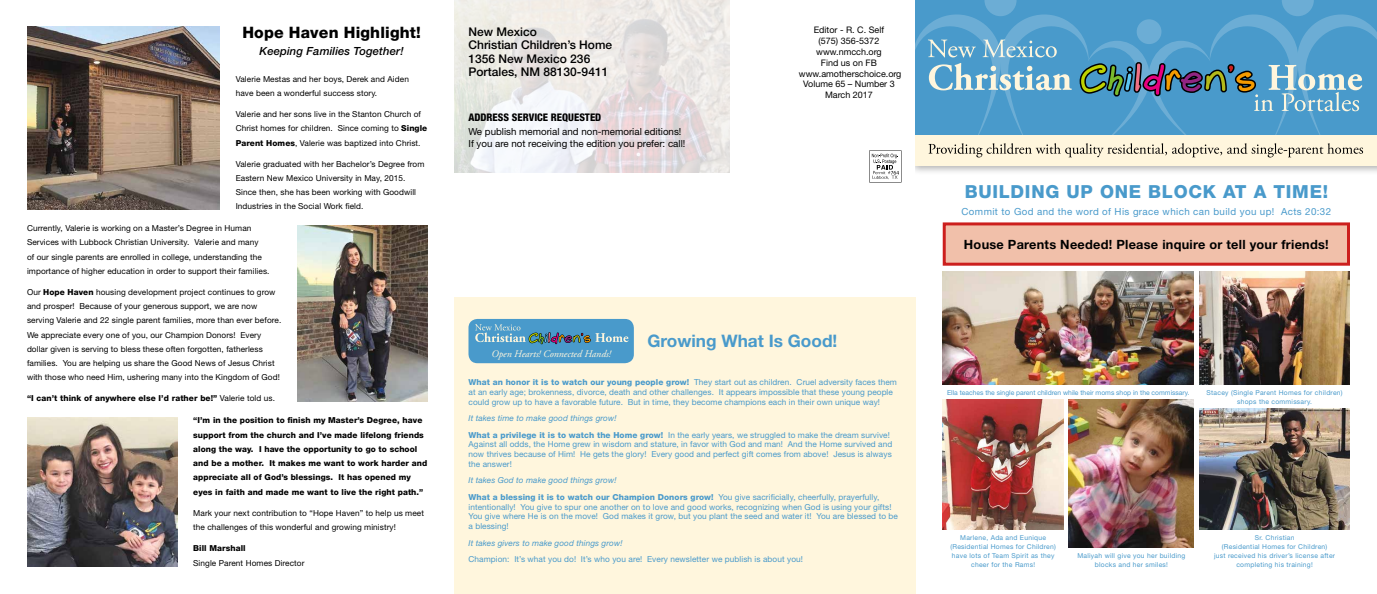
<style>
.page{position:relative;width:1377px;height:594px;background:#fff}
.page>*{position:absolute;margin:0;border:0;box-sizing:border-box;transform-origin:0 0}
.t1{font:800 18px "Helvetica Neue LT Std";letter-spacing:.04em;color:#499acb}
.t2{font:700 17.25px "Helvetica Neue LT Std";color:#499acb}
.t3{font:800 15.75px "Helvetica Neue LT Std";letter-spacing:.01em;color:#000}
.t4{font:700 12.75px "Helvetica Neue LT Std";letter-spacing:.02em;color:#000}
.t5{font:500 12px/13.5px "Helvetica Neue LT Std";color:#000}
.t6{font:italic 500 11.25px "Helvetica Neue LT Std";letter-spacing:.01em;color:#000}
.t7{font:800 condensed 10.5px "Helvetica Neue LT Std";color:#000}
.t8{font:italic 10.05px "Adobe Garamond Pro";color:#fff6dd}
.t9{font:9.75px/11.7px "Helvetica Neue LT Std";color:#000}
.t10{font:9.75px "Helvetica Neue LT Std";letter-spacing:.04em;color:#499acb}
.t11{font:9px/10.8px "Helvetica Neue LT Std";color:#000;text-align:center}
.t12{font:8.25px/14.2px "Helvetica Neue LT Std";letter-spacing:.01em;color:#000}
.t13{font:8.25px/9.8px "Helvetica Neue LT Std";letter-spacing:.01em;color:#499acb}
.t14{font:800 8.25px/14.2px "Helvetica Neue LT Std";letter-spacing:.01em;color:#000}
.t15{font:800 8.25px/16.5px "Helvetica Neue LT Std";letter-spacing:.01em;color:#499acb}
.t16{font:italic 8.25px "Helvetica Neue LT Std";letter-spacing:.01em;color:#499acb}
.t17{font:6.75px/9px "Helvetica Neue LT Std";letter-spacing:.04em;color:#499acb;text-align:center}
.t18{font:6.75px "Helvetica Neue LT Std";color:#499acb}
.s1{font-weight:800}
.s2{font-weight:400}
.s3{font-style:italic}
.s4{font-weight:400;font-style:italic}
</style>
<div class="page">
<img style="left:454px;top:0;width:276px;height:173px">
<div style="left:454px;top:297px;width:462px;height:297px;background:#fff6dd"></div>
<div style="left:944px;top:224px;width:404px;height:40px;background:#f1c0aa"></div>
<div style="left:943px;top:222px;width:407px;height:44px;border:3px solid #cc1f1d"></div>
<div style="left:468px;top:319px;width:166px;height:44px;background:#499acb;border-radius:9px"></div>
<svg style="left:475px;top:318px;width:153px;height:27px"></svg>
<svg style="left:869px;top:150px;width:32px;height:33px"></svg>
<div style="left:916px;top:0;width:461px;height:176px;background:#000;opacity:.3"></div>
<div style="left:916px;top:135px;width:461px;height:30px;background:#fff6dd"></div>
<svg style="left:916px;top:0;width:461px;height:157px;background:#6ba5c5"></svg>
<img style="left:943px;top:271px;width:251px;height:113px">
<img style="left:943px;top:400px;width:121px;height:130px">
<img style="left:1069px;top:400px;width:125px;height:148px">
<img style="left:1199px;top:409px;width:151px;height:121px">
<img style="left:1199px;top:271px;width:151px;height:113px">
<img style="left:27px;top:27px;width:193px;height:182px">
<img style="left:297px;top:225px;width:130px;height:176px">
<img style="left:27px;top:417px;width:150px;height:150px">
<h3 class="t3" style="left:242px;top:23px;width:180px">Hope Haven Highlight!</h3>
<h3 class="t6" style="left:260px;top:44px;width:146px">Keeping Families Together!</h3>
<p class="t12" style="left:236px;top:72px;width:175px">Valerie Mestas and her boys, Derek and Aiden have been a wonderful success story.</p>
<p class="t12" style="left:236px;top:107px;width:193px">Valerie and her sons live in the Stanton Church of<br>Christ homes for children. Since coming to <span class="s1">Single<br>Parent Homes</span>, Valerie was baptized into Christ.</p>
<p class="t12" style="left:236px;top:156px;width:190px">Valerie graduated with her Bachelor’s Degree from Eastern New Mexico University in May, 2015.<br>Since then, she has been working with Goodwill Industries in the Social Work field.</p>
<p class="t12" style="left:27px;top:221px;width:244px">Currently, Valerie is working on a Master’s Degree in Human Services with Lubbock Christian University. Valerie and many<br>of our single parents are enrolled in college, understanding the importance of higher education in order to support their families.</p>
<p class="t12" style="left:27px;top:285px;width:256px">Our <span class="s1">Hope Haven</span> housing development project continues to grow and prosper! Because of your generous support, we are now serving Valerie and 22 single parent families, more than ever before.<br>We appreciate every one of you, our Champion Donors! Every dollar given is serving to bless these often forgotten, fatherless families. You are helping us share the Good News of Jesus Christ with those who need Him, ushering many into the Kingdom of God!</p>
<p class="t14" style="left:27px;top:391px;width:250px">“I can’t think of anywhere else I’d rather be!” <span class="s2">Valerie told us.</span></p>
<p class="t14" style="left:193px;top:413px;width:236px">“I’m in the position to finish my Master’s Degree, have support from the church and I’ve made lifelong friends along the way. I have the opportunity to go to school and be a mother. It makes me want to work harder and appreciate all of God’s blessings. It has opened my eyes in faith and made me want to live the right path.”</p>
<p class="t12" style="left:193px;top:505px;width:232px">Mark your next contribution to “Hope Haven” to help us meet the challenges of this wonderful and growing ministry!</p>
<p class="t14" style="left:193px;top:541px;width:54px">Bill Marshall</p>
<p class="t12" style="left:193px;top:556px;width:113px">Single Parent Homes Director</p>
<h3 class="t5" style="left:468px;top:24px;width:145px">New Mexico<br>Christian Children’s Home<br>1356 New Mexico 236<br>Portales, NM 88130-9411</h3>
<p class="t7" style="left:468px;top:111px;width:134px">ADDRESS SERVICE REQUESTED</p>
<p class="t9" style="left:468px;top:126px;width:218px">We publish memorial and non-memorial editions!<br>If you are not receiving the edition you prefer: call!</p>
<p class="t11" style="left:799px;top:25px;width:104px">Editor - R. C. Self<br>(575) 356-5372 www.nmcch.org<br>Find us on FB www.amotherschoice.org<br>Volume 65 – Number 3<br>March 2017</p>
<p class="t8" style="left:491px;top:348px;width:121px">Open Hearts! Connected Hands!</p>
<h2 class="t2" style="left:647px;top:330px;width:192px">Growing What Is Good!</h2>
<p class="t13" style="left:468px;top:377px;width:430px"><span class="s1">What an honor it is to watch our young people grow!</span> They start out as children. Cruel adversity faces them at an early age; brokenness, divorce, death and other challenges. It appears impossible that these young people could grow up to have a favorable future. But in time, they become champions each in their own unique way!</p>
<p class="t13" style="left:468px;top:410px;width:423px;line-height:16.5px"><span class="s3">It takes time to make good things grow!<br></span><span class="s1">What a privilege it is to watch the Home grow!</span> In the early years, we struggled to make the dream survive!</p>
<p class="t13" style="left:468px;top:439px;width:425px;text-align:justify">Against all odds, the Home grew in wisdom and stature, in favor with God and man! And the Home survived and now thrives because of Him! He gets the glory! Every good and perfect gift comes from above! Jesus is always the answer!</p>
<p class="t15" style="left:468px;top:472px;width:412px"><span class="s4">It takes God to make good things grow!<br></span>What a blessing it is to watch our Champion Donors grow! <span class="s2">You give sacrificially, cheerfully, prayerfully,</span></p>
<p class="t13" style="left:468px;top:502px;width:431px">intentionally! You give to spur one another on to love and good works, recognizing when God is using your gifts!<br>You give where He is on the move! God makes it grow, but you plant the seed and water it! You are blessed to be a blessing!</p>
<p class="t16" style="left:468px;top:538px;width:156px">It takes givers to make good things grow!</p>
<p class="t13" style="left:468px;top:554px;width:336px">Champion: It’s what you do! It’s who you are! Every newsletter we publish is about you!</p>
<h1 class="t1" style="left:965px;top:181px;width:365px">BUILDING UP ONE BLOCK AT A TIME!</h1>
<p class="t10" style="left:962px;top:206px;width:371px">Commit to God and the word of His grace which can build you up! Acts 20:32</p>
<h3 class="t4" style="left:964px;top:236px;width:366px">House Parents Needed! Please inquire or tell your friends!</h3>
<p class="t18" style="left:947px;top:388px;width:244px">Ella teaches the single parent children while their moms shop in the commissary.</p>
<p class="t17" style="left:1207px;top:388px;width:138px">Stacey (Single Parent Homes for children) shops the commissary.</p>
<p class="t17" style="left:950px;top:533px;width:107px">Marlene, Ada and Eunique (Residential Homes for Children) have lots of Team Spirit as they cheer for the Rams!</p>
<p class="t17" style="left:1077px;top:551px;width:110px">Maliyah will give you her building blocks and her smiles!</p>
<p class="t17" style="left:1214px;top:533px;width:123px">Sr. Christian<br>(Residential Homes for Children)<br>just received his driver’s license after completing his training!</p>
</div>
